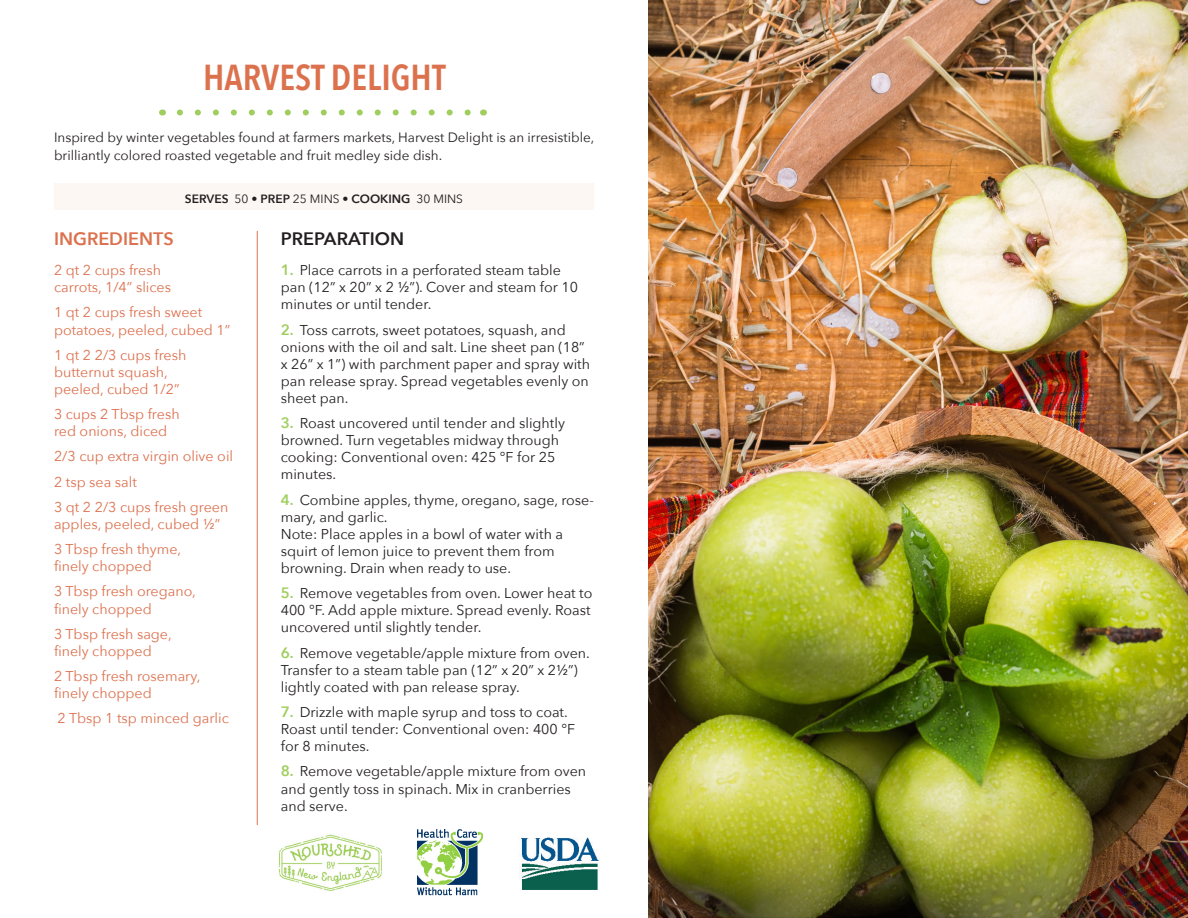
<style>
.page{position:relative;width:1188px;height:918px;background:#fff}
.page>*{position:absolute;margin:0;border:0;box-sizing:border-box;transform-origin:0 0}
.Recipe_Name{font:600 36px "Avenir Next Condensed";color:#dc714e}
.Ingredients_Heading{font:600 18px "Avenir Next";color:#dc714e}
.Preparation_Heading{font:600 18px "Avenir Next";color:#231f20}
.t1{font:14.25px/17.1px "Avenir Next";color:#231f20}
.Ingredients_detail{font:14.25px/17.1px "Avenir Next";color:#dc714e}
.Recipe_description{font:13.5px/18px "Avenir Next";color:#231f20}
.t2{font:600 12px "Avenir Next";color:#231f20}
.s1{font-weight:400}
.s2{font-weight:600;font-size:15px;color:#a0ce5e}
</style>
<div class="page">
<div style="left:54px;top:183px;width:540px;height:27px;background:#fdf7f3"></div>
<img style="left:648px;top:0;width:540px;height:918px">
<svg style="left:180px;top:110px;width:291px;height:6px"></svg>
<hr style="left:257px;top:231px;width:1px;height:594px;background:#dc714e">
<img style="left:279px;top:834px;width:103px;height:57px">
<img style="left:521px;top:837px;width:78px;height:53px">
<img style="left:418px;top:829px;width:64px;height:67px">
<p class="Recipe_Name" style="left:203px;top:46px;width:244px">HARVEST DELIGHT</p>
<p class="Recipe_description" style="left:54px;top:128px;width:542px">Inspired by winter vegetables found at farmers markets, Harvest Delight is an irresistible, brilliantly colored roasted vegetable and fruit medley side dish.</p>
<p class="t2" style="left:185px;top:188px;width:280px">SERVES <span class="s1">50 •</span> PREP <span class="s1">25 MINS •</span> COOKING <span class="s1">30 MINS</span></p>
<p class="Ingredients_Heading" style="left:54px;top:223px;width:121px">INGREDIENTS</p>
<p class="Ingredients_detail" style="left:54px;top:261px;width:119px">2 qt 2 cups fresh carrots, 1/4” slices</p>
<p class="Ingredients_detail" style="left:54px;top:303px;width:178px">1 qt 2 cups fresh sweet potatoes, peeled, cubed 1”</p>
<p class="Ingredients_detail" style="left:54px;top:346px;width:134px">1 qt 2 2/3 cups fresh butternut squash, peeled, cubed 1/2”</p>
<p class="Ingredients_detail" style="left:54px;top:405px;width:127px">3 cups 2 Tbsp fresh red onions, diced</p>
<p class="Ingredients_detail" style="left:54px;top:447px;width:181px">2/3 cup extra virgin olive oil</p>
<p class="Ingredients_detail" style="left:54px;top:472px;width:84px">2 tsp sea salt</p>
<p class="Ingredients_detail" style="left:54px;top:498px;width:176px">3 qt 2 2/3 cups fresh green apples, peeled, cubed ½”</p>
<p class="Ingredients_detail" style="left:54px;top:540px;width:129px">3 Tbsp fresh thyme, finely chopped</p>
<p class="Ingredients_detail" style="left:54px;top:582px;width:143px">3 Tbsp fresh oregano, finely chopped</p>
<p class="Ingredients_detail" style="left:54px;top:625px;width:119px">3 Tbsp fresh sage, finely chopped</p>
<p class="Ingredients_detail" style="left:54px;top:667px;width:148px">2 Tbsp fresh rosemary, finely chopped</p>
<p class="Ingredients_detail" style="left:58px;top:709px;width:173px">2 Tbsp 1 tsp minced garlic</p>
<p class="Preparation_Heading" style="left:281px;top:223px;width:125px">PREPARATION</p>
<p class="t1" style="left:281px;top:261px;width:299px"><span class="s2">1.</span> Place carrots in a perforated steam table pan (12” x 20” x 2 ½”). Cover and steam for 10 minutes or until tender.</p>
<p class="t1" style="left:281px;top:320px;width:311px"><span class="s2">2.</span> Toss carrots, sweet potatoes, squash, and onions with the oil and salt. Line sheet pan (18” x 26” x 1”) with parchment paper and spray with pan release spray. Spread vegetables evenly on sheet pan.</p>
<p class="t1" style="left:281px;top:414px;width:286px"><span class="s2">3.</span> Roast uncovered until tender and slightly browned. Turn vegetables midway through cooking: Conventional oven: 425 °F for 25 minutes.</p>
<p class="t1" style="left:281px;top:490px;width:315px"><span class="s2">4.</span> Combine apples, thyme, oregano, sage, rose&shy;mary, and garlic.<br>Note: Place apples in a bowl of water with a squirt of lemon juice to prevent them from browning. Drain when ready to use.</p>
<p class="t1" style="left:281px;top:584px;width:313px"><span class="s2">5.</span> Remove vegetables from oven. Lower heat to<br>400 °F. Add apple mixture. Spread evenly. Roast uncovered until slightly tender.</p>
<p class="t1" style="left:281px;top:643px;width:311px"><span class="s2">6.</span> Remove vegetable/apple mixture from oven.<br>Transfer to a steam table pan (12” x 20” x 2½”) lightly coated with pan release spray.</p>
<p class="t1" style="left:281px;top:703px;width:296px"><span class="s2">7.</span> Drizzle with maple syrup and toss to coat.<br>Roast until tender: Conventional oven: 400 °F for 8 minutes.</p>
<p class="t1" style="left:281px;top:762px;width:307px"><span class="s2">8.</span> Remove vegetable/apple mixture from oven and gently toss in spinach. Mix in cranberries and serve.</p>
</div>
